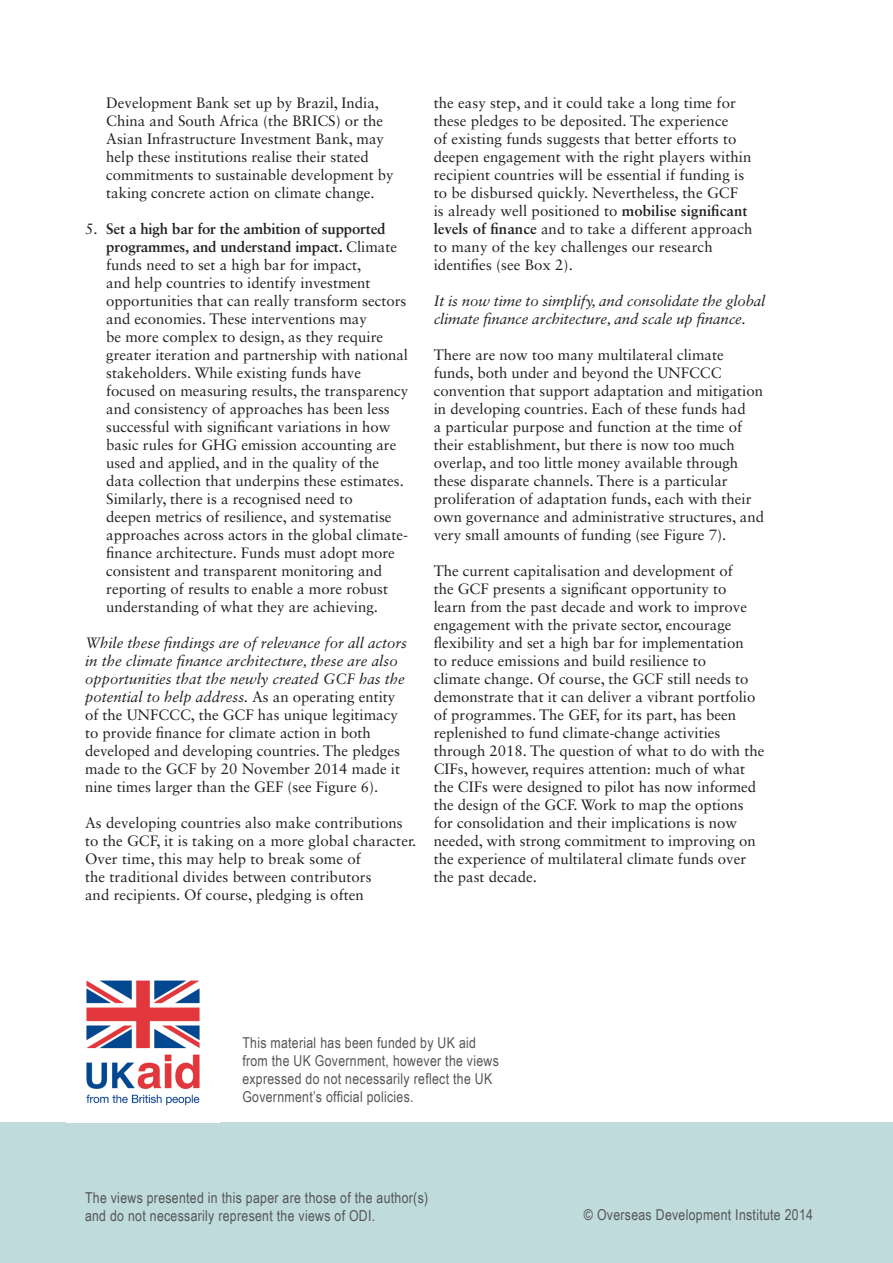
<style>
.page{position:relative;width:893px;height:1263px;background:#fff}
.page>*{position:absolute;margin:0;border:0;box-sizing:border-box;transform-origin:0 0}
.COPY{font:15px/18px "Sabon LT Std";color:#231f20}
.COPYRIGHT{font:15px/18px "Arial Narrow";letter-spacing:.02em;color:#545557}
.COPY-2{font:italic 15px/18px "Sabon LT Std";letter-spacing:-.01em;color:#231f20}
.s1{font-weight:700}
.s2{font-style:italic}
</style>
<div class="page">
<div style="left:0;top:1123px;width:893px;height:140px;background:#c0dbdb"></div>
<img style="left:86px;top:980px;width:114px;height:126px">
<p class="COPY" style="left:106px;top:94px;width:289px">Development Bank set up by Brazil, India, China and South Africa (the BRICS) or the Asian Infrastructure Investment Bank, may help these institutions realise their stated commitments to sustainable development by taking concrete action on climate change.</p>
<p class="COPY" style="left:106px;top:220px;width:303px;text-indent:-21px">5. <span class="s1">Set a high bar for the ambition of supported programmes, and understand impact.</span> Climate funds need to set a high bar for impact,<br>and help countries to identify investment opportunities that can really transform sectors and economies. These interventions may<br>be more complex to design, as they require greater iteration and partnership with national stakeholders. While existing funds have focused on measuring results, the transparency and consistency of approaches has been less successful with significant variations in how basic rules for GHG emission accounting are used and applied, and in the quality of the data collection that underpins these estimates.<br>Similarly, there is a recognised need to<br>deepen metrics of resilience, and systematise approaches across actors in the global climate&shy;finance architecture. Funds must adopt more consistent and transparent monitoring and reporting of results to enable a more robust understanding of what they are achieving.</p>
<p class="COPY" style="left:85px;top:634px;width:324px"><span class="s2">While these findings are of relevance for all actors in the climate finance architecture, these are also opportunities that the newly created GCF has the potential to help address.</span> As an operating entity of the UNFCCC, the GCF has unique legitimacy to provide finance for climate action in both developed and developing countries. The pledges made to the GCF by 20 November 2014 made it nine times larger than the GEF (see Figure 6).</p>
<p class="COPY" style="left:85px;top:814px;width:333px">As developing countries also make contributions to the GCF, it is taking on a more global character.<br>Over time, this may help to break some of<br>the traditional divides between contributors<br>and recipients. Of course, pledging is often</p>
<p class="COPY" style="left:434px;top:94px;width:320px">the easy step, and it could take a long time for these pledges to be deposited. The experience<br>of existing funds suggests that better efforts to deepen engagement with the right players within recipient countries will be essential if funding is to be disbursed quickly. Nevertheless, the GCF<br>is already well positioned to <span class="s1">mobilise significant levels of finance</span> and to take a different approach to many of the key challenges our research identifies (see Box 2).</p>
<p class="COPY-2" style="left:434px;top:292px;width:333px">It is now time to simplify, and consolidate the global climate finance architecture, and scale up finance.</p>
<p class="COPY" style="left:434px;top:346px;width:332px">There are now too many multilateral climate funds, both under and beyond the UNFCCC convention that support adaptation and mitigation in developing countries. Each of these funds had<br>a particular purpose and function at the time of their establishment, but there is now too much overlap, and too little money available through these disparate channels. There is a particular proliferation of adaptation funds, each with their own governance and administrative structures, and very small amounts of funding (see Figure 7).</p>
<p class="COPY" style="left:434px;top:562px;width:332px">The current capitalisation and development of<br>the GCF presents a significant opportunity to<br>learn from the past decade and work to improve engagement with the private sector, encourage flexibility and set a high bar for implementation<br>to reduce emissions and build resilience to<br>climate change. Of course, the GCF still needs to demonstrate that it can deliver a vibrant portfolio of programmes. The GEF, for its part, has been replenished to fund climate-change activities through 2018. The question of what to do with the CIFs, however, requires attention: much of what the CIFs were designed to pilot has now informed the design of the GCF. Work to map the options for consolidation and their implications is now needed, with strong commitment to improving on the experience of multilateral climate funds over the past decade.</p>
<p class="COPYRIGHT" style="left:242px;top:1033px;width:258px">This material has been funded by UK aid from the UK Government, however the views expressed do not necessarily reflect the UK Government’s official policies.</p>
<p class="COPYRIGHT" style="left:85px;top:1188px;width:345px">The views presented in this paper are those of the author(s) and do not necessarily represent the views of ODI.</p>
<p class="COPYRIGHT" style="left:584px;top:1205px;width:231px">© Overseas Development Institute 2014</p>
</div>
